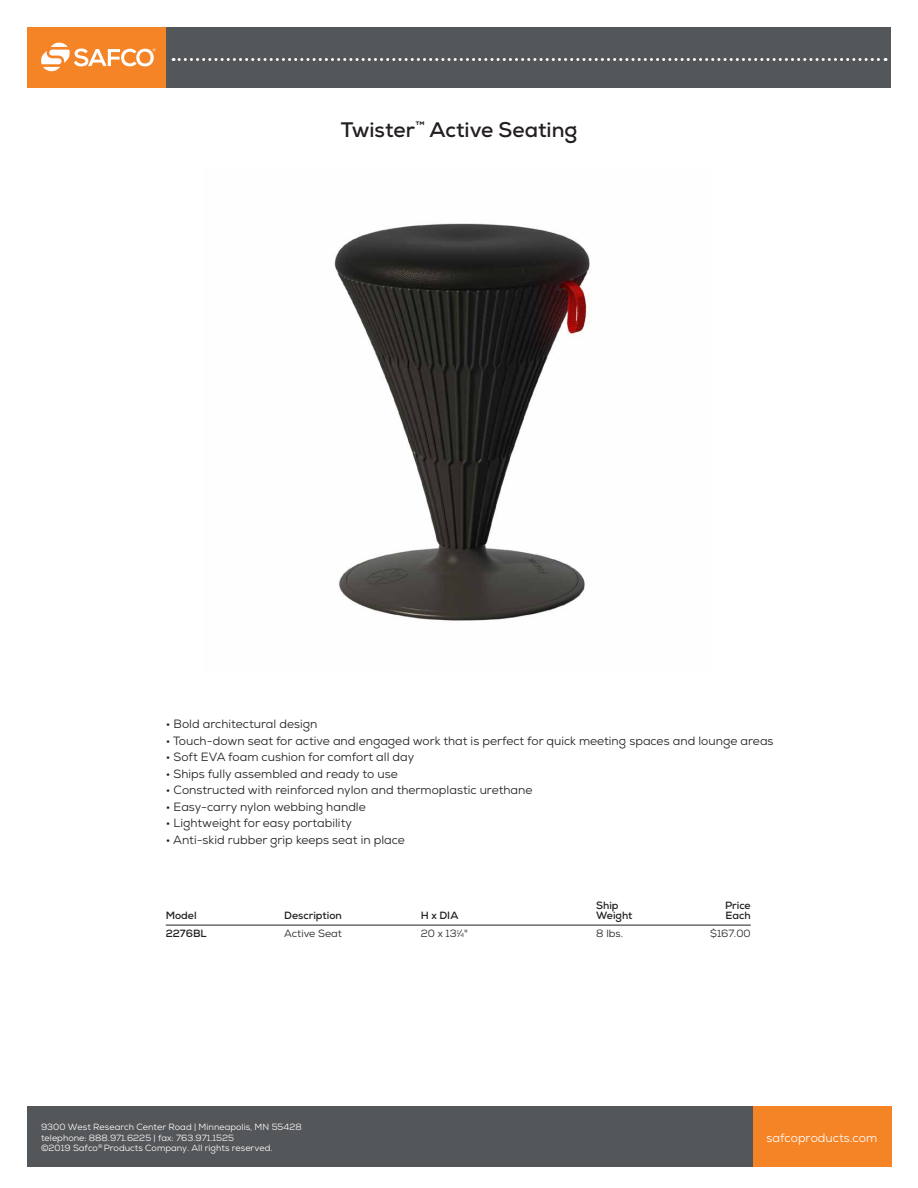
<style>
.page{position:relative;width:918px;height:1188px;background:#fff}
.page>*{position:absolute;margin:0;border:0;box-sizing:border-box;transform-origin:0 0}
.t1{font:700 21px "Nexa";color:#231f20}
.t2{font:12px "Nexa";color:#231f20}
.t3{font:12px "Nexa";color:#fff}
.t4{font:700 10.5px "Nexa";color:#231f20}
.t5{font:10.5px "Nexa";color:#231f20}
.t6{font:9px/10.8px "Nexa";color:#fff}
.s1{font-size:5.7px}
</style>
<div class="page">
<div style="left:166px;top:27px;width:725px;height:60px;background:#54575a"></div>
<svg style="left:173px;top:58px;width:713px;height:3px"></svg>
<div style="left:753px;top:1106px;width:138px;height:61px;background:#f58427"></div>
<div style="left:27px;top:1106px;width:726px;height:61px;background:#54575a"></div>
<div style="left:27px;top:27px;width:139px;height:60px;background:#f58427"></div>
<svg style="left:41px;top:42px;width:114px;height:30px"></svg>
<hr style="left:166px;top:925px;width:585px;height:1px;background:#231f20">
<img style="left:334px;top:223px;width:257px;height:398px">
<h1 class="t1" style="left:341px;top:117px;width:238px">Twister<sup>™</sup> Active Seating</h1>
<p class="t2" style="left:166px;top:717px;width:153px">• Bold architectural design</p>
<p class="t2" style="left:166px;top:733px;width:609px">• Touch-down seat for active and engaged work that is perfect for quick meeting spaces and lounge areas</p>
<p class="t2" style="left:166px;top:750px;width:250px">• Soft EVA foam cushion for comfort all day</p>
<p class="t2" style="left:166px;top:766px;width:233px">• Ships fully assembled and ready to use</p>
<p class="t2" style="left:166px;top:783px;width:368px">• Constructed with reinforced nylon and thermoplastic urethane</p>
<p class="t2" style="left:166px;top:799px;width:201px">• Easy-carry nylon webbing handle</p>
<p class="t2" style="left:166px;top:816px;width:188px">• Lightweight for easy portability</p>
<p class="t2" style="left:166px;top:832px;width:241px">• Anti-skid rubber grip keeps seat in place</p>
<p class="t4" style="left:596px;top:898px;width:24px">Ship</p>
<p class="t4" style="left:725px;top:898px;width:27px">Price</p>
<p class="t4" style="left:166px;top:909px;width:32px">Model</p>
<p class="t4" style="left:284px;top:909px;width:59px">Description</p>
<p class="t4" style="left:421px;top:909px;width:39px">H x DIA</p>
<p class="t4" style="left:596px;top:909px;width:38px">Weight</p>
<p class="t4" style="left:726px;top:909px;width:27px">Each</p>
<p class="t4" style="left:166px;top:927px;width:43px">2276BL</p>
<p class="t5" style="left:284px;top:927px;width:59px">Active Seat</p>
<p class="t5" style="left:421px;top:927px;width:49px">20 x 13<sup>1</sup>⁄<span class="s1">4</span>"</p>
<p class="t5" style="left:596px;top:927px;width:28px">8 lbs.</p>
<p class="t5" style="left:710px;top:927px;width:42px">$167.00</p>
<p class="t6" style="left:41px;top:1121px;width:262px">9300 West Research Center Road | Minneapolis, MN 55428 telephone: 888.971.6225 | fax: 763.971.1525<br>©2019 Safco<sup>®</sup> Products Company. All rights reserved.</p>
<p class="t3" style="left:766px;top:1130px;width:112px">safcoproducts.com</p>
</div>
